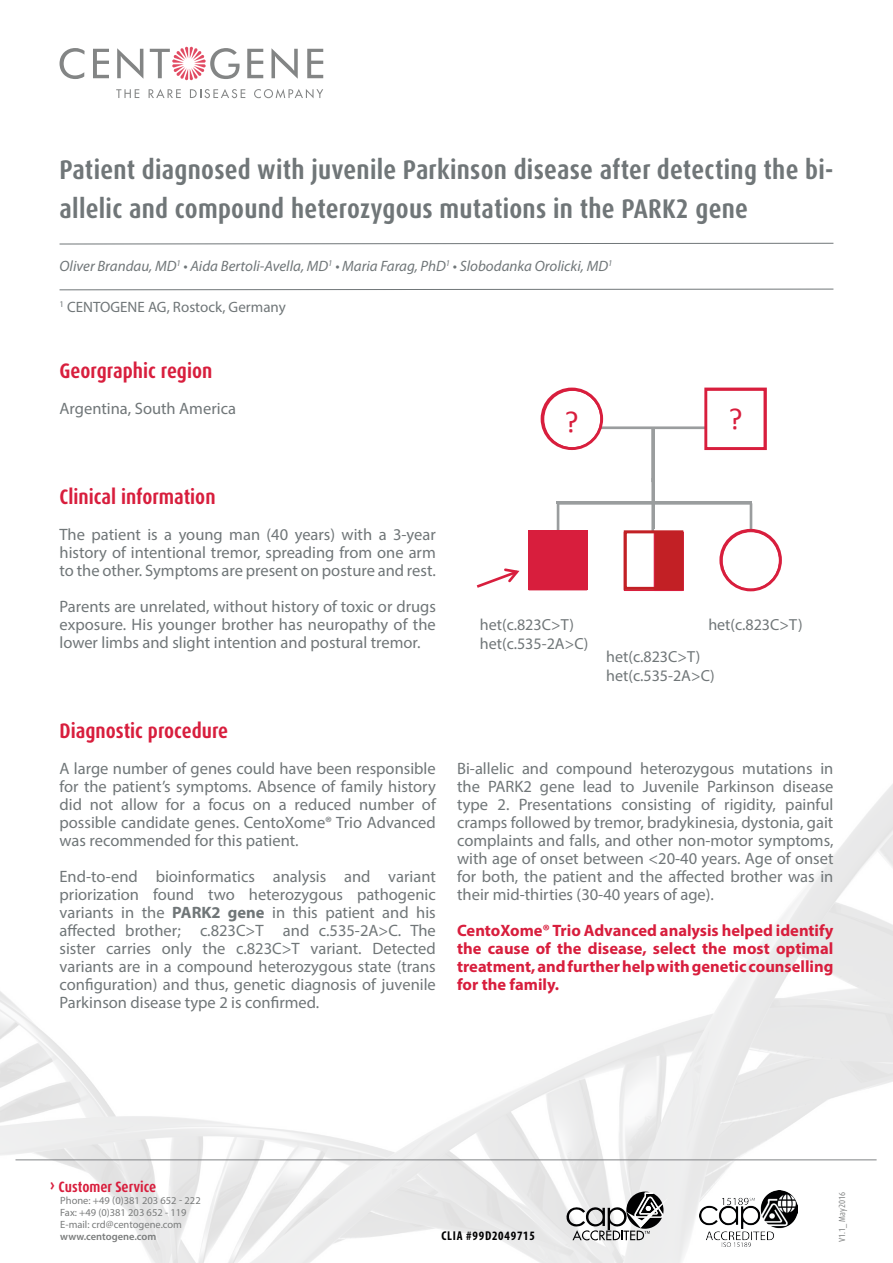
<style>
.page{position:relative;width:893px;height:1263px;background:#fff}
.page>*{position:absolute;margin:0;border:0;box-sizing:border-box;transform-origin:0 0}
.t1{font:30.6px "Calibri";color:#d81e3d}
.t2{font:700 condensed 27px/39px "Dax OT";letter-spacing:.01em;color:#707678}
.t3{font:700 condensed 21px "Dax OT";color:#d81e3d}
.t4{font:16.5px/18px "Myriad Pro";color:#707678;text-align:justify}
.t5{font:700 16.5px/18px "Myriad Pro";color:#d81e3d;text-align:justify}
.t6{font:16.05px "Myriad Pro";color:#707678}
.t7{font:italic 15px "Myriad Pro";color:#707678}
.t8{font:15px "Myriad Pro";color:#707678}
.t9{font:700 condensed 15px "Dax OT";color:#d81e3d}
.t10{font:700 condensed 12.9px "Myriad Pro";letter-spacing:.06em;color:#000001}
.t11{font:11.85px/14px "Trebuchet MS";letter-spacing:-.005em;color:#515455}
.t12{font:10.5px/12px "Myriad Pro";color:#7a7c7c}
.t13{font:600 10.5px "Myriad Pro";color:#7a7c7c}
.t14{font:condensed 8.85px "Dax OT";color:#7a7c7c}
.s1{font-weight:700}
.s2{font-size:18px}
</style>
<div class="page">
<img style="left:0;top:784px;width:893px;height:479px">
<svg style="left:60px;top:48px;width:25px;height:31px"></svg>
<svg style="left:93px;top:49px;width:16px;height:29px"></svg>
<svg style="left:117px;top:48px;width:26px;height:31px"></svg>
<svg style="left:247px;top:49px;width:16px;height:29px"></svg>
<svg style="left:271px;top:48px;width:27px;height:31px"></svg>
<svg style="left:307px;top:49px;width:16px;height:29px"></svg>
<svg style="left:116px;top:89px;width:23px;height:9px"></svg>
<svg style="left:149px;top:89px;width:32px;height:9px"></svg>
<svg style="left:190px;top:89px;width:55px;height:9px"></svg>
<svg style="left:254px;top:89px;width:69px;height:9px"></svg>
<svg style="left:150px;top:47px;width:90px;height:33px"></svg>
<svg style="left:59px;top:242px;width:775px;height:3px"></svg>
<svg style="left:59px;top:288px;width:775px;height:3px"></svg>
<hr style="left:16px;top:1159px;width:861px;height:1px;background:#808285">
<svg style="left:566px;top:1191px;width:103px;height:49px"></svg>
<img style="left:699px;top:1190px;width:98px;height:56px">
<hr style="left:600px;top:426px;width:106px;height:3px;background:#9a9d9e">
<hr style="left:651px;top:428px;width:3px;height:54px;background:#9a9d9e">
<svg style="left:477px;top:568px;width:43px;height:20px"></svg>
<hr style="left:651px;top:478px;width:3px;height:54px;background:#9a9d9e">
<div style="left:654px;top:532px;width:30px;height:59px;background:#c22025;border:1px solid #d81e3d"></div>
<hr style="left:558px;top:502px;width:193px;height:3px;background:#9a9d9e">
<hr style="left:557px;top:503px;width:2px;height:29px;background:#9a9d9e">
<hr style="left:750px;top:503px;width:2px;height:28px;background:#9a9d9e">
<div style="left:541px;top:388px;width:62px;height:62px;border:3px solid #d81e3d;border-radius:50%"></div>
<div style="left:704px;top:388px;width:63px;height:62px;border:3px solid #d81e3d"></div>
<div style="left:719px;top:529px;width:63px;height:62px;border:3px solid #d81e3d;border-radius:50%"></div>
<div style="left:624px;top:530px;width:59px;height:60px;border:3px solid #c22025"></div>
<div style="left:528px;top:530px;width:60px;height:60px;background:#d81e3d"></div>
<hr style="left:557px;top:501px;width:195px;height:3px;background:#9a9d9e">
<p class="t2" style="left:60px;top:150px;width:775px">Patient diagnosed with juvenile Parkinson disease after detecting the bi&shy;allelic and compound heterozygous mutations in the PARK2 gene</p>
<p class="t7" style="left:60px;top:257px;width:554px">Oliver Brandau, MD<sup>1</sup> • Aida Bertoli-Avella, MD<sup>1</sup> • Maria Farag, PhD<sup>1</sup> • Slobodanka Orolicki, MD<sup>1</sup></p>
<p class="t8" style="left:60px;top:298px;width:228px"><sup>1</sup> CENTOGENE AG, Rostock, Germany</p>
<p class="t3" style="left:60px;top:357px;width:154px">Georgraphic region</p>
<p class="t4" style="left:60px;top:399px;width:178px">Argentina, South America</p>
<p class="t1" style="left:565px;top:403px;width:16px">?</p>
<p class="t1" style="left:729px;top:400px;width:16px">?</p>
<p class="t3" style="left:60px;top:483px;width:158px">Clinical information</p>
<p class="t4" style="left:60px;top:525px;width:378px">The patient is a young man (40 years) with a 3-year history of intentional tremor, spreading from one arm to the other. Symptoms are present on posture and rest.</p>
<p class="t4" style="left:60px;top:597px;width:378px">Parents are unrelated, without history of toxic or drugs exposure. His younger brother has neuropathy of the lower limbs and slight intention and postural tremor.</p>
<p class="t3" style="left:60px;top:717px;width:170px">Diagnostic procedure</p>
<p class="t4" style="left:60px;top:759px;width:378px">A large number of genes could have been responsible for the patient’s symptoms. Absence of family history did not allow for a focus on a reduced number of possible candidate genes. CentoXome® Trio Advanced was recommended for this patient.</p>
<p class="t4" style="left:60px;top:867px;width:378px">End-to-end bioinformatics analysis and variant priorization found two heterozygous pathogenic variants in the <span class="s1">PARK2 gene</span> in this patient and his affected brother; c.823C&gt;T and c.535-2A&gt;C. The sister carries only the c.823C&gt;T variant. Detected variants are in a compound heterozygous state (trans configuration) and thus, genetic diagnosis of juvenile Parkinson disease type 2 is confirmed.</p>
<p class="t11" style="left:503px;top:613px;width:87px">het(c.823C&gt;T) het(c.535-2A&gt;C)</p>
<p class="t11" style="left:734px;top:614px;width:77px">het(c.823C&gt;T)</p>
<p class="t6" style="left:480px;top:615px;width:96px">het(c.823C&gt;T)</p>
<p class="t6" style="left:480px;top:634px;width:110px">het(c.535-2A&gt;C)</p>
<p class="t6" style="left:708px;top:615px;width:96px">het(c.823C&gt;T)</p>
<p class="t6" style="left:606px;top:647px;width:96px">het(c.823C&gt;T)</p>
<p class="t6" style="left:606px;top:666px;width:110px">het(c.535-2A&gt;C)</p>
<p class="t4" style="left:457px;top:759px;width:378px">Bi-allelic and compound heterozygous mutations in the PARK2 gene lead to Juvenile Parkinson disease type 2. Presentations consisting of rigidity, painful cramps followed by tremor, bradykinesia, dystonia, gait complaints and falls, and other non-motor symptoms, with age of onset between &lt;20-40 years. Age of onset for both, the patient and the affected brother was in their mid-thirties (30-40 years of age).</p>
<p class="t5" style="left:457px;top:921px;width:378px">CentoXome® Trio Advanced analysis helped identify the cause of the disease, select the most optimal treatment, and further help with genetic counselling for the family.</p>
<p class="t9" style="left:50px;top:1177px;width:108px"><span class="s2">›</span> Customer Service</p>
<p class="t12" style="left:60px;top:1194px;width:142px">Phone: +49 (0)381 203 652 - 222<br>Fax: +49 (0)381 203 652 - 119</p>
<p class="t12" style="left:60px;top:1218px;width:123px">E-mail: crd@centogene.com</p>
<p class="t13" style="left:60px;top:1229px;width:98px">www.centogene.com</p>
<p class="t10" style="left:441px;top:1227px;width:95px">CLIA #99D2049715</p>
<p class="t14" style="left:836px;top:1242px;width:51px;rotate:-90deg">V1.1_ May2016</p>
</div>
